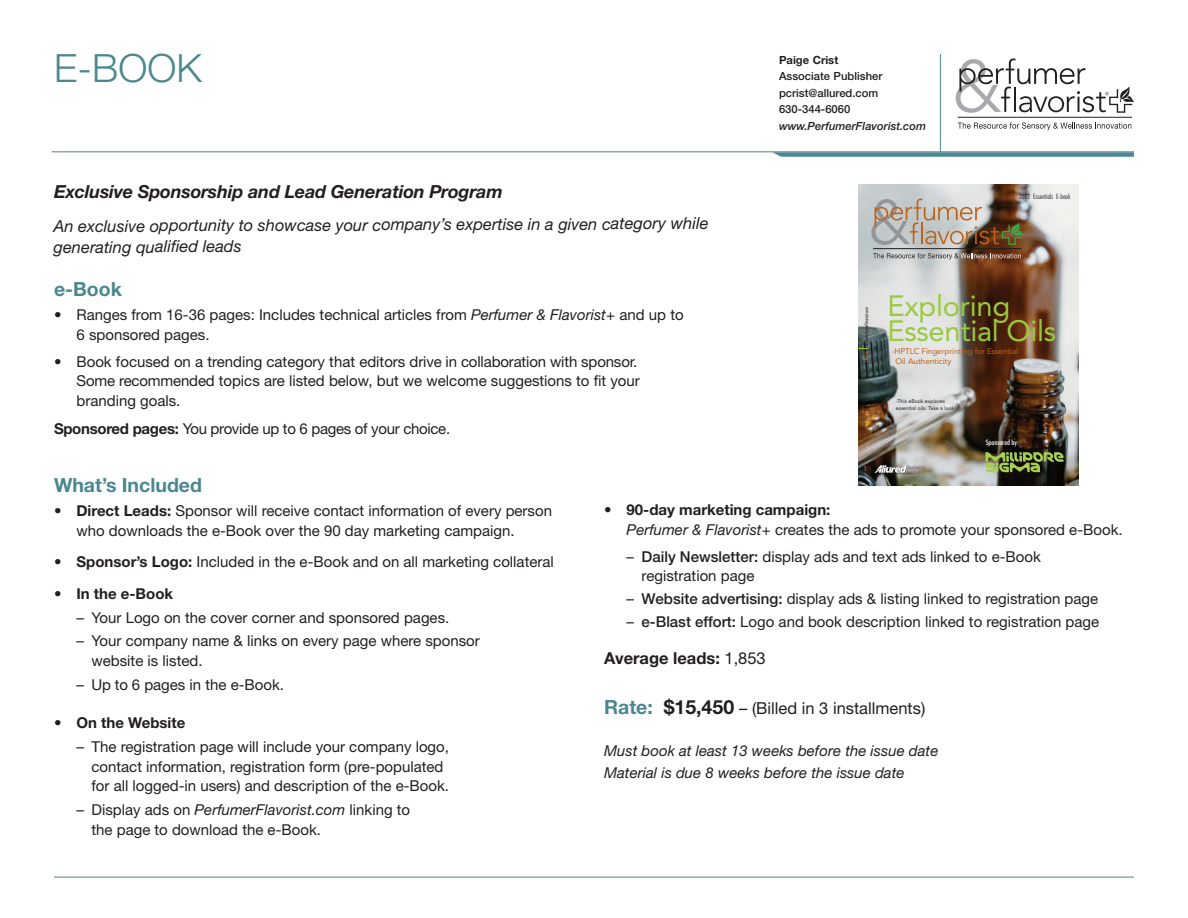
<style>
.page{position:relative;width:1188px;height:918px;background:#fff}
.page>*{position:absolute;margin:0;border:0;box-sizing:border-box;transform-origin:0 0}
.Category_Headline{font:300 39px "Helvetica Neue LT Std";color:#4a878f}
.t1{font:29.1px/25px "Avenir";letter-spacing:-.01em;color:#99ca3b}
.t2{font:700 19.5px "Helvetica Neue LT Std";color:#4a878f}
.Deck{font:italic 700 18px "Helvetica Neue LT Std";letter-spacing:-.01em;color:#231f20}
.t3{font:italic 16.5px/22px "Helvetica Neue LT Std";color:#231f20}
.t4{font:16.5px "Helvetica Neue LT Std";color:#231f20}
.t5{font:700 16.5px "Helvetica Neue LT Std";color:#231f20}
.t6{font:15px/19.5px "Helvetica Neue LT Std";color:#231f20}
.Body_text{font:italic 15px "Helvetica Neue LT Pro";color:#231f20}
.t7{font:15px "Helvetica Neue LT Std";letter-spacing:-.02em;color:#231f20}
.t8{font:700 15px "Helvetica Neue LT Std";color:#231f20}
.Sales_Rep_Info{font:500 11.25px "Helvetica Neue LT Std";color:#231f20}
.Sales_Website{font:italic 500 11.25px "Helvetica Neue LT Std";color:#231f20}
.Sales_Rep_Name{font:700 11.25px "Helvetica Neue LT Std";color:#231f20}
.t9{font:8.1px/10.8px "Avenir";letter-spacing:-.01em;color:#bf6118}
.t10{font:500 condensed 7.5px "Futura BT";color:#fff}
.t11{font:300 condensed 7.35px "Futura BT";color:#231f20}
.t12{font:5.4px/7.5px "Avenir";letter-spacing:-.01em;color:#231f20}
.t13{font:italic 500 condensed 4.5px "Futura BT";color:#231f20}
.s1{font-style:italic}
.s2{font-weight:700}
.s3{font-weight:400}
.s4{font-weight:500}
.s5{font-weight:700;font-size:19.5px;color:#4a878f}
.s6{font-weight:700;font-size:19.5px}
</style>
<div class="page">
<hr style="left:54px;top:877px;width:1080px;height:1px;background:#4a878f">
<hr style="left:940px;top:54px;width:1px;height:101px;background:#4a878f">
<hr style="left:52px;top:151px;width:1082px;height:1px;background:#4a878f">
<svg style="left:772px;top:152px;width:362px;height:5px;background:#5c929a"></svg>
<svg style="left:958px;top:122px;width:173px;height:8px"></svg>
<hr style="left:958px;top:117px;width:174px;height:1px;background:#231f20">
<svg style="left:956px;top:58px;width:178px;height:55px"></svg>
<img style="left:858px;top:185px;width:220px;height:300px">
<div style="left:874px;top:465px;width:51px;height:9px;background:#231f20;opacity:.75"></div>
<svg style="left:874px;top:465px;width:50px;height:8px"></svg>
<svg style="left:873px;top:253px;width:148px;height:7px"></svg>
<hr style="left:873px;top:248px;width:149px;height:1px;background:#231f20">
<img style="left:871px;top:199px;width:152px;height:46px">
<svg style="left:858px;top:348px;width:12px;height:14px"></svg>
<svg style="left:985px;top:452px;width:79px;height:20px;background:#627535"></svg>
<p class="Category_Headline" style="left:54px;top:44px;width:149px">E-BOOK</p>
<p class="Deck" style="left:54px;top:180px;width:450px">Exclusive Sponsorship and Lead Generation Program</p>
<p class="t3" style="left:54px;top:213px;width:657px">An exclusive opportunity to showcase your company’s expertise in a given category while generating qualified leads</p>
<p class="t2" style="left:54px;top:277px;width:69px">e-Book</p>
<p class="t6" style="left:76px;top:305px;width:609px;text-indent:-22px">• Ranges from 16-36 pages: Includes technical articles from <span class="s1">Perfumer &amp; Flavorist+</span> and up to<br>6 sponsored pages.</p>
<p class="t6" style="left:76px;top:352px;width:565px;text-indent:-22px">• Book focused on a trending category that editors drive in collaboration with sponsor.<br>Some recommended topics are listed below, but we welcome suggestions to fit your branding goals.</p>
<p class="t7" style="left:54px;top:420px;width:398px"><span class="s2">Sponsored pages:</span> You provide up to 6 pages of your choice.</p>
<p class="Sales_Rep_Name" style="left:779px;top:53px;width:61px">Paige Crist</p>
<p class="Sales_Rep_Info" style="left:779px;top:69px;width:105px">Associate Publisher</p>
<p class="Sales_Rep_Info" style="left:779px;top:86px;width:101px">pcrist@allured.com</p>
<p class="Sales_Rep_Info" style="left:779px;top:102px;width:73px">630-344-6060</p>
<p class="Sales_Website" style="left:779px;top:119px;width:149px">www.PerfumerFlavorist.com</p>
<p class="t11" style="left:1019px;top:192px;width:53px">2022 Essentials E-book</p>
<p class="t13" style="left:864px;top:346px;width:41px;rotate:-90deg">www.PerfumerFlavorist.com</p>
<p class="t1" style="left:887px;top:293px;width:170px">Exploring<br>Essential Oils</p>
<p class="t9" style="left:895px;top:345px;width:124px;text-indent:-3px">-HPTLC Fingerprinting for Essential<br>Oil Authenticity</p>
<p class="t12" style="left:896px;top:397px;width:62px">-This eBook explores essential oils. Take a look!</p>
<p class="t10" style="left:986px;top:438px;width:35px">Sponsored by:</p>
<p class="t2" style="left:54px;top:473px;width:150px">What’s Included</p>
<p class="t6" style="left:76px;top:501px;width:477px;text-indent:-22px">• <span class="s2">Direct Leads:</span> Sponsor will receive contact information of every person who downloads the e-Book over the 90 day marketing campaign.</p>
<p class="t6" style="left:54px;top:552px;width:501px">• <span class="s2">Sponsor’s Logo:</span> Included in the e-Book and on all marketing collateral</p>
<p class="t8" style="left:54px;top:584px;width:121px"><span class="s3">•</span> In the e-Book</p>
<p class="t6" style="left:76px;top:607px;width:374px">– Your Logo on the cover corner and sponsored pages.</p>
<p class="t6" style="left:92px;top:631px;width:390px;text-indent:-15px">– Your company name &amp; links on every page where sponsor website is listed.</p>
<p class="t6" style="left:76px;top:674px;width:209px">– Up to 6 pages in the e-Book.</p>
<p class="t8" style="left:54px;top:714px;width:133px">• On the Website</p>
<p class="t6" style="left:92px;top:737px;width:359px;text-indent:-15px">– The registration page will include your company logo, contact information, registration form (pre-populated for all logged-in users) and description of the e-Book.</p>
<p class="t6" style="left:92px;top:800px;width:320px;text-indent:-15px">– Display ads on <span class="s1">PerfumerFlavorist.com</span> linking to the page to download the e-Book.</p>
<p class="t6" style="left:627px;top:500px;width:498px;text-indent:-22px">• <span class="s2">90-day marketing campaign:<br></span><span class="s1">Perfumer &amp; Flavorist+</span> creates the ads to promote your sponsored e-Book.</p>
<p class="t6" style="left:642px;top:547px;width:401px;line-height:18.8px;text-indent:-15px">– <span class="s4">Daily Newsletter:</span> display ads and text ads linked to e-Book registration page</p>
<p class="t6" style="left:627px;top:589px;width:473px">– <span class="s4">Website advertising:</span> display ads &amp; listing linked to registration page</p>
<p class="t6" style="left:627px;top:612px;width:474px">– <span class="s4">e-Blast effort:</span> Logo and book description linked to registration page</p>
<p class="t5" style="left:604px;top:648px;width:163px">Average leads: <span class="s3">1,853</span></p>
<p class="t4" style="left:604px;top:698px;width:323px"><span class="s5">Rate:</span> <span class="s6">$15,450</span> – (Billed in 3 installments)</p>
<p class="Body_text" style="left:604px;top:742px;width:336px">Must book at least 13 weeks before the issue date</p>
<p class="Body_text" style="left:604px;top:763px;width:302px">Material is due 8 weeks before the issue date</p>
</div>
